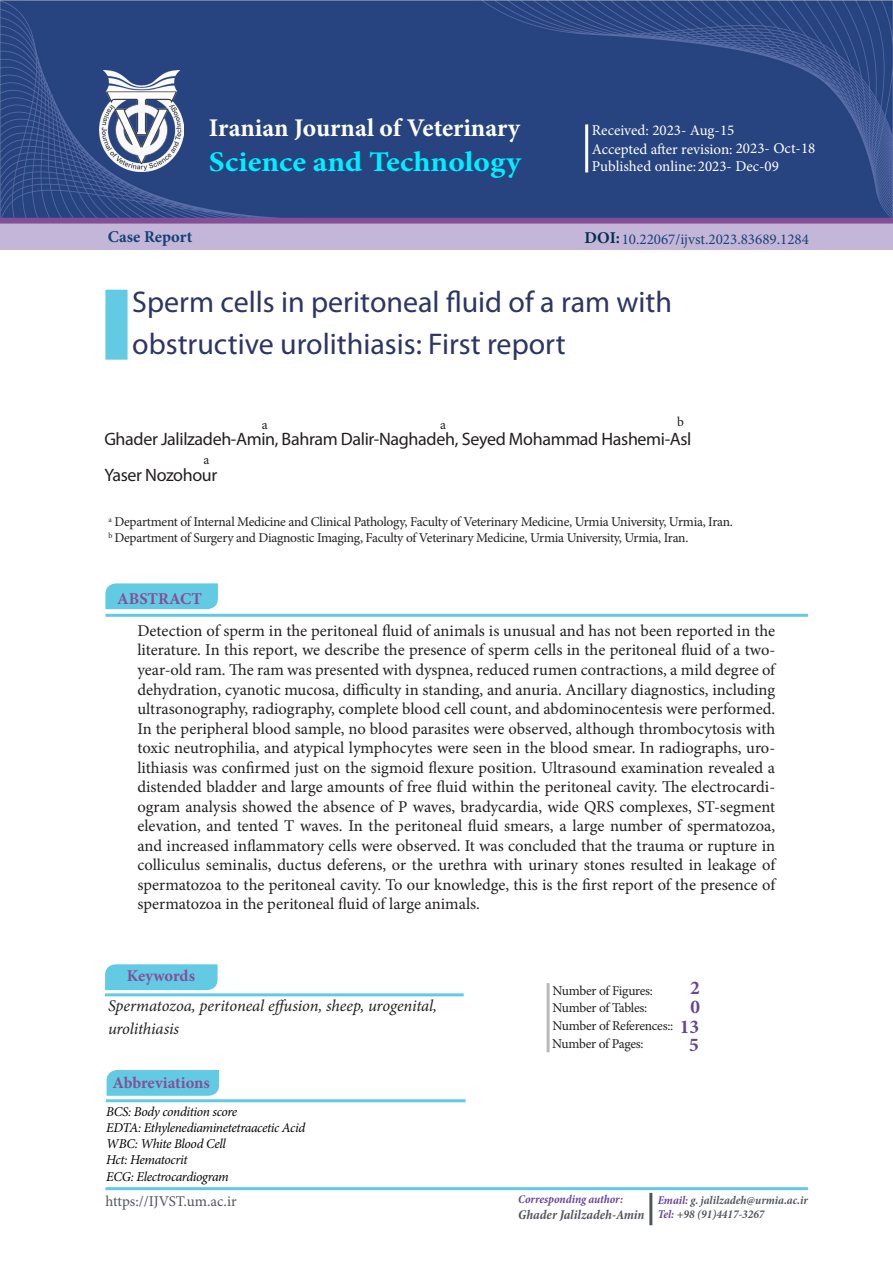
<style>
.page{position:relative;width:893px;height:1263px;background:#fff}
.page>*{position:absolute;margin:0;border:0;box-sizing:border-box;transform-origin:0 0}
.t1{font:30px "Myriad Pro";color:#2d3565}
.t2{font:700 28.5px "Minion Pro";color:#00efff;scale:1.1 1}
.t3{font:700 25.5px "Minion Pro";color:#fff}
.t4{font:700 19.5px "Minion Pro";color:#65449b}
.Authors{font:18px/36px "Myriad Pro";letter-spacing:-.02em;color:#231f20}
.Abstract{font:16.5px/19.5px "Minion Pro";color:#231f20;text-align:justify}
.keywords{font:italic 16.5px/22.5px "Minion Pro";letter-spacing:-.01em;color:#231f20}
.t5{font:700 16.5px "Minion Pro";color:#854e99}
.t6{font:700 16.5px "Minion Pro";letter-spacing:.005em;color:#114175}
.t7{font:15px "Minion Pro";color:#fff}
.t8{font:15px "Minion Pro";color:#184275}
.t9{font:15px "Minion Pro";color:#53555c}
.Affiliation{font:13.5px "Minion Pro";letter-spacing:-.02em;color:#231f20}
.How_to_cite{font:italic 13.5px "Minion Pro";letter-spacing:-.025em;color:#040503}
.t10{font:italic 700 condensed 13.5px "Minion Pro";letter-spacing:-.005em;color:#52565c}
.Author_superscript{font:13.5px "Minion Pro";color:#231f20}
.t11{font:italic 700 condensed 12px/14.4px "Minion Pro";color:#52565c}
.t12{font:italic 700 condensed 12px "Minion Pro";letter-spacing:-.005em;color:#65449b}
.How_to_cite-2{font:7.8px "Minion Pro";color:#231f20}
.s1{font-weight:700;font-size:16.5px;color:#052f4b}
.s2{color:#65449b}
</style>
<div class="page">
<img style="left:0;top:1px;width:893px;height:217px">
<img style="left:99px;top:70px;width:84px;height:101px">
<hr style="left:585px;top:124px;width:3px;height:48px;background:#fffffd">
<hr style="left:649px;top:1193px;width:3px;height:32px;background:#50555b">
<div style="left:0;top:218px;width:893px;height:6px;background:#854e99"></div>
<div style="left:0;top:224px;width:893px;height:25px;background:#c4b6d8"></div>
<div style="left:105px;top:290px;width:23px;height:70px;background:#62cbe3;border:3px solid #62cbe3"></div>
<svg style="left:105px;top:583px;width:113px;height:27px;background:#6ccee4"></svg>
<svg style="left:105px;top:964px;width:113px;height:27px;background:#6ccee4"></svg>
<hr style="left:105px;top:614px;width:703px;height:3px;background:#62cbe3">
<hr style="left:105px;top:993px;width:359px;height:3px;background:#62cbe3">
<hr style="left:105px;top:1187px;width:703px;height:3px;background:#62cbe3">
<svg style="left:106px;top:1070px;width:114px;height:26px;background:#67cce4"></svg>
<hr style="left:106px;top:1099px;width:360px;height:3px;background:#62cbe3">
<hr style="left:547px;top:983px;width:3px;height:69px;background:#b9b8bb">
<h3 class="t3" style="left:209px;top:110px;width:313px">Iranian Journal of Veterinary</h3>
<h2 class="t2" style="left:209px;top:141px;width:285px">Science and Technology</h2>
<p class="t7" style="left:592px;top:120px;width:144px">Received: 2023- Aug-15</p>
<p class="t7" style="left:592px;top:139px;width:225px">Accepted after revision: 2023- Oct-18</p>
<p class="t7" style="left:592px;top:157px;width:189px">Published online:2023- Dec-09</p>
<p class="t6" style="left:108px;top:225px;width:86px">Case Report</p>
<p class="t8" style="left:584px;top:229px;width:226px"><span class="s1">DOI:</span>10.22067/ijvst.2023.83689.1284</p>
<p class="t1" style="left:132px;top:283px;width:541px">Sperm cells in peritoneal fluid of a ram with</p>
<p class="t1" style="left:132px;top:325px;width:435px">obstructive urolithiasis: First report</p>
<p class="Author_superscript" style="left:262px;top:416px;width:7px">a</p>
<p class="Author_superscript" style="left:440px;top:416px;width:7px">a</p>
<p class="Author_superscript" style="left:677px;top:413px;width:8px">b</p>
<p class="Authors" style="left:104px;top:421px;width:589px">Ghader Jalilzadeh-Amin, Bahram Dalir-Naghadeh, Seyed Mohammad Hashemi-Asl<br>Yaser Nozohour</p>
<p class="Affiliation" style="left:114px;top:512px;width:620px">Department of Internal Medicine and Clinical Pathology, Faculty of Veterinary Medicine, Urmia University, Urmia, Iran.</p>
<p class="Affiliation" style="left:114px;top:529px;width:575px">Department of Surgery and Diagnostic Imaging, Faculty of Veterinary Medicine, Urmia University, Urmia, Iran.</p>
<p class="Author_superscript" style="left:203px;top:451px;width:7px">a</p>
<p class="How_to_cite-2" style="left:109px;top:514px;width:5px">a</p>
<p class="How_to_cite-2" style="left:109px;top:531px;width:5px">b</p>
<p class="t5" style="left:117px;top:587px;width:86px">ABSTRACT</p>
<p class="Abstract" style="left:137px;top:621px;width:639px">Detection of sperm in the peritoneal fluid of animals is unusual and has not been reported in the literature. In this report, we describe the presence of sperm cells in the peritoneal fluid of a two&shy;year-old ram. The ram was presented with dyspnea, reduced rumen contractions, a mild degree of dehydration, cyanotic mucosa, difficulty in standing, and anuria. Ancillary diagnostics, including ultrasonography, radiography, complete blood cell count, and abdominocentesis were performed.<br>In the peripheral blood sample, no blood parasites were observed, although thrombocytosis with toxic neutrophilia, and atypical lymphocytes were seen in the blood smear. In radiographs, uro&shy;lithiasis was confirmed just on the sigmoid flexure position. Ultrasound examination revealed a distended bladder and large amounts of free fluid within the peritoneal cavity. The electrocardi&shy;ogram analysis showed the absence of P waves, bradycardia, wide QRS complexes, ST-segment elevation, and tented T waves. In the peritoneal fluid smears, a large number of spermatozoa, and increased inflammatory cells were observed. It was concluded that the trauma or rupture in colliculus seminalis, ductus deferens, or the urethra with urinary stones resulted in leakage of spermatozoa to the peritoneal cavity. To our knowledge, this is the first report of the presence of spermatozoa in the peritoneal fluid of large animals.</p>
<p class="t5" style="left:127px;top:964px;width:70px">Keywords</p>
<p class="keywords" style="left:108px;top:995px;width:331px">Spermatozoa, peritoneal effusion, sheep, urogenital, urolithiasis</p>
<p class="t5" style="left:112px;top:1071px;width:99px">Abbreviations</p>
<p class="How_to_cite" style="left:106px;top:1102px;width:133px">BCS: Body condition score</p>
<p class="How_to_cite" style="left:106px;top:1118px;width:201px">EDTA: Ethylenediaminetetraacetic Acid</p>
<p class="How_to_cite" style="left:106px;top:1135px;width:121px">WBC: White Blood Cell</p>
<p class="How_to_cite" style="left:106px;top:1151px;width:83px">Hct: Hematocrit</p>
<p class="How_to_cite" style="left:106px;top:1167px;width:124px">ECG: Electrocardiogram</p>
<p class="t9" style="left:105px;top:1191px;width:133px">https://IJVST.um.ac.ir</p>
<p class="Affiliation" style="left:553px;top:981px;width:102px">Number of Figures:</p>
<p class="Affiliation" style="left:553px;top:999px;width:96px">Number of Tables:</p>
<p class="Affiliation" style="left:553px;top:1016px;width:122px">Number of References::</p>
<p class="Affiliation" style="left:552px;top:1035px;width:93px">Number of Pages:</p>
<p class="t4" style="left:690px;top:974px;width:11px">2</p>
<p class="t4" style="left:680px;top:1013px;width:21px">13</p>
<p class="t4" style="left:689px;top:1031px;width:11px">5</p>
<p class="t4" style="left:690px;top:993px;width:12px">0</p>
<p class="t12" style="left:518px;top:1191px;width:106px">Corresponding author:</p>
<p class="t10" style="left:518px;top:1205px;width:128px">Ghader Jalilzadeh-Amin</p>
<p class="t11" style="left:658px;top:1193px;width:152px"><span class="s2">Email:</span> g. jalilzadeh@urmia.ac.ir<br><span class="s2">Tel:</span> +98 (91)4417-3267</p>
</div>
